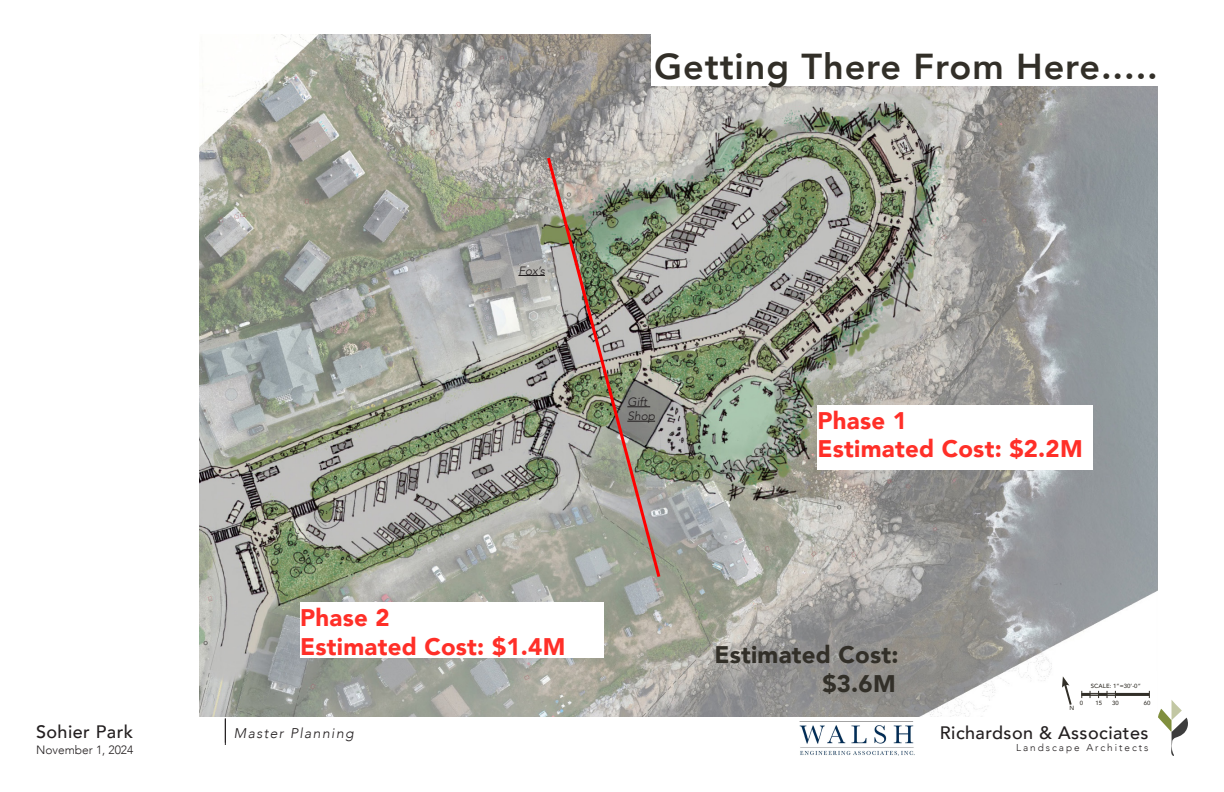
<style>
.page{position:relative;width:1224px;height:792px;background:#fff}
.page>*{position:absolute;margin:0;border:0;box-sizing:border-box;transform-origin:0 0}
.t1{font:800 36px "Avenir";letter-spacing:.025em;color:#322f28}
.t2{font:900 24px "Avenir";letter-spacing:.01em;color:#ff2f28}
.t3{font:900 24px "Avenir";letter-spacing:.01em;color:#322f28}
.t4{font:500 18px "Avenir";letter-spacing:.025em;color:#231f20}
.t5{font:italic 300 14px "Avenir";letter-spacing:.1em;color:#231f20}
.t6{font:300 12px "Avenir";color:#231f20}
.t7{font:italic 300 12px "Avenir";color:#231f20}
.t8{font:300 10px "Avenir";letter-spacing:.2em;color:#231f20}
.t9{font:500 6px "Avenir";letter-spacing:.01em;color:#322f28}
</style>
<div class="page">
<img style="left:199px;top:34px;width:959px;height:683px">
<svg style="left:518px;top:275px;width:27px;height:1px"></svg>
<div style="left:652px;top:32px;width:516px;height:53px;background:#fff"></div>
<svg style="left:1158px;top:700px;width:30px;height:56px"></svg>
<img style="left:799px;top:721px;width:115px;height:35px">
<svg style="left:225px;top:719px;width:1px;height:26px"></svg>
<div style="left:1057px;top:671px;width:99px;height:46px;background:#fff"></div>
<hr style="left:1082px;top:693px;width:67px;height:1px;background:#322f28">
<hr style="left:1082px;top:695px;width:67px;height:1px;background:#322f28">
<hr style="left:1115px;top:693px;width:34px;height:3px;background:#322f28">
<svg style="left:1098px;top:691px;width:10px;height:7px"></svg>
<svg style="left:1081px;top:691px;width:10px;height:7px"></svg>
<svg style="left:1062px;top:676px;width:10px;height:29px"></svg>
<img style="left:545px;top:154px;width:118px;height:426px">
<div style="left:818px;top:405px;width:275px;height:65px;background:#fff"></div>
<div style="left:300px;top:602px;width:304px;height:56px;background:#fff"></div>
<p class="t1" style="left:654px;top:39px;width:505px">Getting There From Here.....</p>
<p class="t7" style="left:518px;top:263px;width:28px">Fox’s</p>
<p class="t2" style="left:300px;top:597px;width:91px">Phase 2</p>
<p class="t2" style="left:300px;top:626px;width:267px">Estimated Cost: $1.4M</p>
<p class="t4" style="left:36px;top:716px;width:99px">Sohier Park</p>
<p class="t5" style="left:234px;top:725px;width:121px">Master Planning</p>
<p class="t6" style="left:36px;top:743px;width:99px">November 1, 2024</p>
<p class="t7" style="left:627px;top:395px;width:21px">Gift</p>
<p class="t7" style="left:627px;top:409px;width:29px">Shop</p>
<p class="t2" style="left:818px;top:400px;width:91px">Phase 1</p>
<p class="t2" style="left:818px;top:429px;width:267px">Estimated Cost: $2.2M</p>
<p class="t3" style="left:714px;top:634px;width:186px">Estimated Cost:</p>
<p class="t3" style="left:822px;top:663px;width:75px">$3.6M</p>
<p class="t9" style="left:1091px;top:681px;width:51px">SCALE: 1”=30’-0”</p>
<p class="t9" style="left:1080px;top:697px;width:5px">0</p>
<p class="t9" style="left:1112px;top:697px;width:8px">30</p>
<p class="t9" style="left:1144px;top:697px;width:8px">60</p>
<p class="t9" style="left:1095px;top:697px;width:8px">15</p>
<p class="t9" style="left:1069px;top:703px;width:6px">N</p>
<p class="t4" style="left:940px;top:717px;width:210px">Richardson &amp; Associates</p>
<p class="t8" style="left:1016px;top:741px;width:134px">Landscape Architects</p>
</div>
